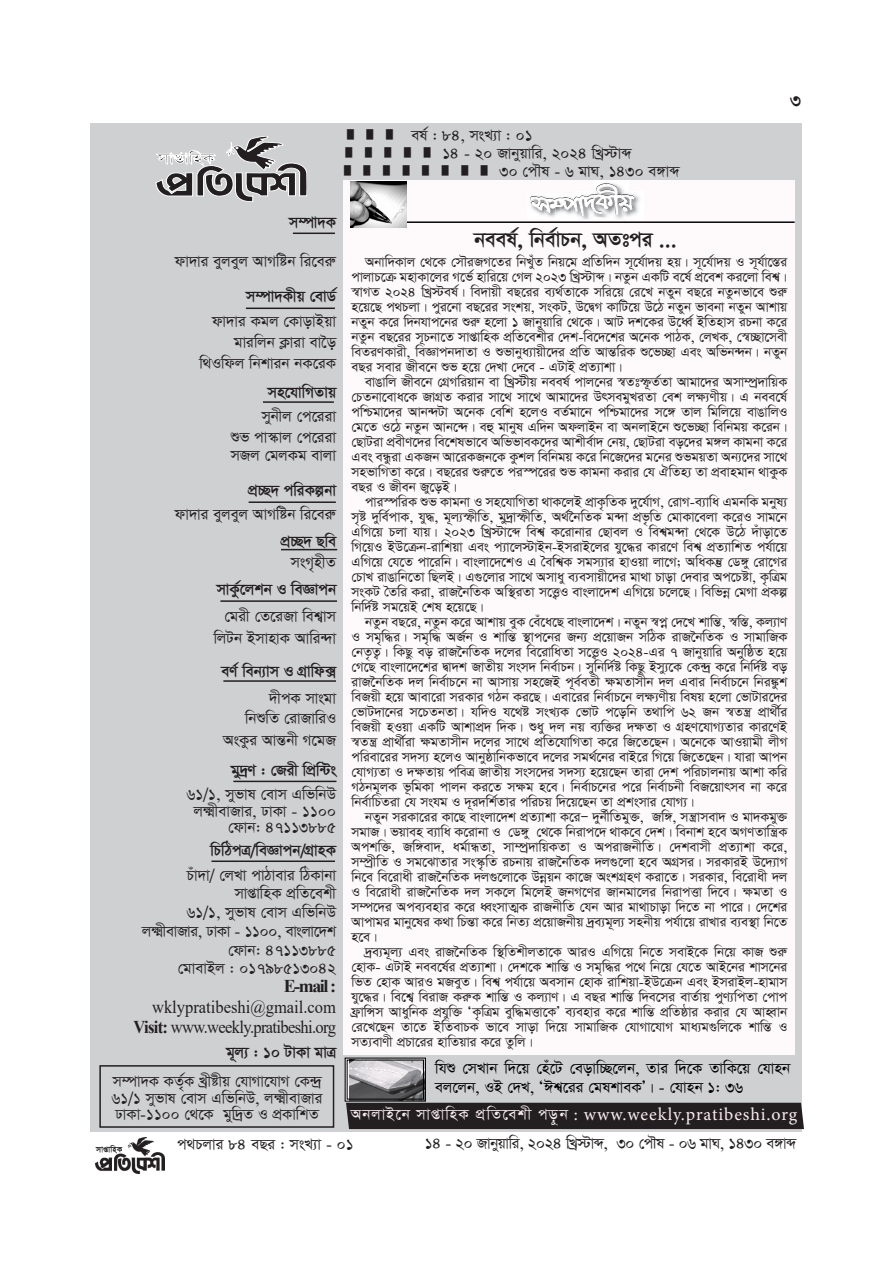
<style>
.page{position:relative;width:893px;height:1263px;background:#fff}
.page>*{position:absolute;margin:0;border:0;box-sizing:border-box;transform-origin:0 0}
.t1{font:700 24px "Sutonny MJ";color:#231f20}
.t2{font:700 21px "Sutonny MJ";color:#231f20}
.t3{font:18px/16.5px "Sutonny MJ";color:#231f20}
.t4{font:700 18px "Sutonny MJ";color:#231f20}
.t5{font:18px/19.8px "Sutonny MJ";color:#000}
.t6{font:18px "Sutonny MJ";letter-spacing:-.02em;color:#231f20}
.t7{font:18px "Sutonny MJ";letter-spacing:.05em;color:#faecf1}
.t8{font:18px "Times New Roman";letter-spacing:-.04em;color:#231f20;scale:.92 1}
.t9{font:18px "Times New Roman";color:#231f20;scale:.92 1}
.t10{font:700 18px "Times New Roman";color:#231f20}
.t11{font:15.75px/15px "Sutonny MJ";color:#231f20;text-align:justify}
.s1{font-weight:700}
.s2{font-size:16.5px}
.s3{font-family:"Minion Pro"}
</style>
<div class="page">
<img style="left:95px;top:1137px;width:69px;height:36px">
<div style="left:91px;top:123px;width:711px;height:1008px;background:#cfd0d2"></div>
<div style="left:343px;top:180px;width:452px;height:875px;background:#fefafc"></div>
<svg style="left:156px;top:136px;width:151px;height:66px"></svg>
<img style="left:350px;top:181px;width:56px;height:47px">
<hr style="left:407px;top:221px;width:388px;height:2px;background:#050607">
<img style="left:635px;top:195px;width:5px;height:19px">
<svg style="left:530px;top:183px;width:105px;height:36px"></svg>
<svg style="left:344px;top:1057px;width:460px;height:72px"></svg>
<div style="left:347px;top:1059px;width:77px;height:40px;border:1px solid #000"></div>
<hr style="left:293px;top:233px;width:42px;height:1px;background:#231f20">
<hr style="left:249px;top:501px;width:87px;height:2px;background:#231f20">
<hr style="left:281px;top:549px;width:56px;height:1px;background:#231f20">
<hr style="left:220px;top:600px;width:117px;height:2px;background:#231f20">
<hr style="left:223px;top:680px;width:113px;height:2px;background:#231f20">
<hr style="left:233px;top:781px;width:103px;height:1px;background:#231f20">
<hr style="left:211px;top:860px;width:124px;height:2px;background:#231f20">
<hr style="left:263px;top:401px;width:71px;height:2px;background:#231f20">
<hr style="left:246px;top:308px;width:89px;height:1px;background:#231f20">
<div style="left:99px;top:1065px;width:235px;height:63px;border:2px solid #231f20"></div>
<p class="t3" style="left:346px;top:128px;width:188px">■ ■ ■ EL© : 84, MSL¨V : 01</p>
<p class="t3" style="left:344px;top:146px;width:288px">■ ■ ■ ■ ■ 14 - 20 RVBYQVWI, 2024 WLª÷VÃ</p>
<p class="t3" style="left:343px;top:164px;width:338px">■ ■ ■ ■ ■ ■ ■ ■ 30 †CŠL - 6 GVN, 1430 E½VÃ</p>
<h2 class="t2" style="left:790px;top:88px;width:12px">3</h2>
<p class="t4" style="left:289px;top:213px;width:48px">M¤ÚV`K</p>
<p class="t3" style="left:175px;top:254px;width:163px">DV`VI EYJEYJ AVMWÓB WI‡EIÆ</p>
<p class="t4" style="left:246px;top:286px;width:91px">M¤ÚV`KXQ †EVW©</p>
<p class="t3" style="left:212px;top:314px;width:126px">DV`VI KGJ †KVOVBQV</p>
<p class="t3" style="left:234px;top:335px;width:103px">GVIWJB K¬VIV EV‰O</p>
<p class="t3" style="left:199px;top:356px;width:138px">W_IWDJ WBKVIB BK‡IK</p>
<p class="t4" style="left:268px;top:382px;width:70px">MN‡HVWMZVQ</p>
<p class="t3" style="left:262px;top:409px;width:76px">MYBXJ †C‡IIV</p>
<p class="t3" style="left:231px;top:430px;width:107px">ÏF CV¯‹VJ †C‡IIV</p>
<p class="t3" style="left:231px;top:448px;width:107px">MRJ †GJKG EVJV</p>
<p class="t4" style="left:248px;top:480px;width:89px">CÖ”Q` CWIKÍBV</p>
<p class="t3" style="left:175px;top:507px;width:163px">DV`VI EYJEYJ AVMWÓB WI‡EIÆ</p>
<p class="t4" style="left:281px;top:531px;width:57px">CÖ”Q` QWE</p>
<p class="t3" style="left:291px;top:554px;width:47px">MSM„NXZ</p>
<p class="t4" style="left:217px;top:579px;width:121px">MVKZ©‡JKB I WEÁVCB</p>
<p class="t3" style="left:225px;top:608px;width:113px">†GIX †Z‡IRV WEK¦VM</p>
<p class="t3" style="left:214px;top:631px;width:124px">WJUB BMVNVK AVWI›`V</p>
<p class="t4" style="left:221px;top:661px;width:116px">EY© WEB¨VM I MÖVWD·</p>
<p class="t3" style="left:269px;top:691px;width:68px">`XCK MVSGV</p>
<p class="t3" style="left:245px;top:710px;width:92px">WBÏWZ †IVRVWII</p>
<p class="t3" style="left:223px;top:733px;width:115px">ASKZI AVŠÍBX M‡GR</p>
<p class="t4" style="left:231px;top:760px;width:106px">GY`ªY : †RIX WCÖW›US</p>
<p class="t3" style="left:187px;top:787px;width:151px">61/1, MYFVL †EVM GWFWBD</p>
<p class="t3" style="left:194px;top:803px;width:144px">J²XEVRVI, XVKV - 1100</p>
<p class="t3" style="left:228px;top:820px;width:109px">†DVB: 47113885</p>
<p class="t4" style="left:211px;top:840px;width:127px">WPWVCÎ/WEÁVCB/MÖVNK</p>
<p class="t3" style="left:187px;top:867px;width:151px">PUV`V/ †JLV CVVVEVI WVKVBV</p>
<p class="t3" style="left:235px;top:886px;width:103px">MVßVWNK CÖWZ‡EKX</p>
<p class="t3" style="left:187px;top:905px;width:151px">61/1, MYFVL †EVM GWFWBD</p>
<p class="t6" style="left:142px;top:921px;width:195px">J²XEVRVI, XVKV - 1100, EVSJV‡`K</p>
<p class="t3" style="left:228px;top:942px;width:109px">†DVB: 47113885</p>
<p class="t3" style="left:178px;top:961px;width:160px">†GVEVBJ : 01798513042</p>
<p class="t10" style="left:284px;top:973px;width:54px">E-mail :</p>
<p class="t9" style="left:152px;top:994px;width:202px">wklypratibeshi@gmail.com</p>
<p class="t8" style="left:133px;top:1014px;width:222px"><span class="s1">Visit:</span> www.weekly.pratibeshi.org</p>
<p class="t4" style="left:226px;top:1043px;width:111px">G~J¨ : 10 UVKV GVÎ</p>
<p class="t3" style="left:112px;top:1074px;width:220px">M¤ÚV`K KZ©„K LªX<span class="s2">Ó</span>XQ †HVMV‡HVM †K›`ª<br>61/1 MYFVL †EVM GWFWBD, J²XEVRVI<br>XVKV-1100 †_‡K GYW`ªZ I CÖKVWKZ</p>
<p class="t1" style="left:474px;top:226px;width:204px">BEEL©, WBE©VPB, AZTCI ...</p>
<p class="t11" style="left:352px;top:255px;width:439px;text-align:left;text-indent:14px">ABVW`KVJ †_‡K †MŠIRM‡ZI WBLUYZ WBQ‡G CÖWZW`B M~‡H©V`Q NQ| M~‡H©V`Q I M~H©V‡¯ÍI CVJVP‡Μ GNVKV‡JI M‡F© NVWI‡Q †MJ 2023 WLª÷VÃ| BZZB GKWU E‡L© CÖ‡EK KI‡JV WEK^| ¯^VMZ 2024 WLª÷EL©| WE`VQX EQ‡II E¨_©ZV‡K MWI‡Q †I‡L BZYB EQ‡I BZZBFV‡E ÏIÆ N‡Q‡Q C_PJV| CYI‡BV EQ‡II MSKQ, MSKU, D‡ØM KVWU‡Q D‡V BZYB FVEBV BZYB AVKVQ BZYB K‡I W`BHVC‡BI ÏIÆ N‡JV 1 RVBYQVWI †_‡K| AVU `K‡KI D‡AŸ© BWZNVM IPBV K‡I BZZB EQ‡II M~PBV‡Z MVßVWNK CÖWZ‡EKXI †`K-WE‡`‡KI A‡BK CVVK, †JLK, †¯^”QV‡MEX WEZIYKVIX, WEÁVCB`VZV I ÏFVBYA¨VQX‡`I CÖWZ AVŠÍWIK Ï‡F”QV GES AWFB›`B| BZYB EQI MEVI RXE‡B ÏF N‡Q †`LV †`‡E - GUVB CÖZ¨VKV|</p>
<p class="t11" style="left:352px;top:375px;width:439px;text-indent:14px">EVOVWJ RXE‡B †MÖMWIQVB EV WLª÷XQ BEEL© CVJ‡BI ¯^ZTÙ‚Z©ZV AVGV‡`I AMV¤Úª`VWQK †PZBV‡EVA‡K RVMÖZ KIVI MV‡_ MV‡_ AVGV‡`I DRMEGYLIZV †EK JŸ¨YXQ| G BEE‡L© CWÐGV‡`I AVB›`UV A‡BK †EWK N‡JI EZ©GV‡B CWÐGV‡`I M‡½ ZVJ WGWJ‡Q EVOVWJI †G‡Z I‡V BZZB AVB‡›`| EÛ GVBYL GW`B ADJVBB EV ABJVB‡B Ï‡F”QV WEWBGQ K‡IB| †QVUIV CÖEXY‡`I WE‡KLFV‡E AWFFVEK‡`I AVKXE©V` †BQ, †QVUIV EO‡`I G½J KVGBV K‡I GES EÜZIV GKRB AV‡IKRB‡K KZKJ WEWBGQ K‡I WB‡R‡`I G‡BI ÏFGQZV AB¨‡`I MV‡_ MNFVWMZV K‡I| EQ‡II ÏIÆ‡Z CI¯Ú‡II ÏF KVGBV KIVI †H HWZN¨ ZV CÖEVNGVB _VKZK EQI I RXEB RY‡OB|</p>
<p class="t11" style="left:352px;top:495px;width:437px;text-indent:14px">CVI¯ÚWIK ÏF KVGBV I MN‡HVWMZV _VK‡JB CÖVK…WZK `Y‡H©VM, †IVM-E¨VWA GGBWK GBYL¨ M„Ó `YWE©CVK, HY×, G~J¨ÙXWZ, GY`ªVÙXWZ, A_©‰BWZK G›`V CÖF…WZ †GVKV‡EJV K‡II MVG‡B GWM‡Q PJV HVQ| 2023 WLª÷V‡Ã WEK^ K‡IVBVI †QVEJ I WEK^G›`V †_‡K D‡V `UVOV‡Z WM‡QI BD‡ΜB-IVWKQV GES C¨V‡J÷VBB-BMIVB‡JI HY‡×I KVI‡Y WEK^ CÖZ¨VWKZ CH©V‡Q GWM‡Q †H‡Z CV‡IWB| EVSJV‡`‡KI G ˆEWK^K MGM¨VI NVIQV JV‡M; AWAKŠ‘†W½Y†IV‡MI †PVL IVOVWB‡ZV WQJB| G¸‡JVI MV‡_ AMVAYE¨EMVQX‡`I GV_V PVOV †`EVI AC‡PÓV, K…WÎG MSKU ˆZWI KIV, IVR‰BWZK AW¯’IZV M‡Ë¡I EVSJV‡`K GWM‡Q P‡J‡Q| WEWFBŒ †GMV CÖKÍ WBW`©Ó MG‡QB †KL N‡Q‡Q|</p>
<p class="t11" style="left:352px;top:615px;width:439px;text-indent:14px">BZZB EQ‡I, BZZB K‡I AVKVQ EYK †EU‡A‡Q EVSJV‡`K| BZYB ¯^CŒ †`‡L KVWŠÍ, ¯^W¯Í, KJ¨VY I MG„W×I| MG„W× AR©B I KVWŠÍ¯’VC‡BI RB¨ CÖ‡QVRB MWVK IVR‰BWZK I MVGVWRK †BZ…Z¡| WKQZEO IVR‰BWZK `‡JI WE‡IVWAZV M‡Ë¡I 2024-GI 7 RVBYQVWI ABYWÔZ N‡Q †M‡Q EVSJV‡`‡KI ØV`K RVZXQ MSM` WBE©VPB| MYWBW`©Ó WKQZBMY¨‡K †K›`ªK‡I WBW`©Ó EO IVR‰BWZK `J WBE©VP‡B BV AVMVQ MN‡RB C~E©EZX ŸGZVMXB `J GEVI WBE©VP‡B WBI¼ZK WERQX N‡Q AVEV‡IV MIKVI MVB KI‡Q| GEV‡II WBE©VP‡B JŸ¨YXQ WELQ N‡JV †FVUVI‡`I †FVU`V‡BI M‡PZBZV| HW`I H‡_Ó MSL¨K †FVU C‡OWB Z_VWC 62 RB ¯^ZŠ¿ CÖV_X©I WERQX NIQV GKWU AVKVCÖ` W`K| ÏAY`J BQ E¨W³I `ŸZV I MÖNY‡HVM¨ZVI KVI‡YB ¯^ZŠ¿ CÖV_X©IV ŸGZVMXB `‡JI MV‡_ CÖWZ‡HVWMZV K‡I WR‡Z‡QB| A‡B‡K AVIQVGX JXM CWIEV‡II M`M¨ N‡JI AVBYÔVWBKFV‡E `‡JI MG_©‡BI EVB‡I WM‡Q WR‡Z‡QB| HVIV AVCB †HVM¨ZV I `ŸZVQ CWEÎ RVZXQ MSM‡`I M`M¨ N‡Q‡QB ZVIV †`K CWIPVJBVQ AVKV KWI MVBG~JK F‚WGKV CVJB KI‡Z MŸG N‡E| WBE©VP‡BI C‡I WBE©VPBX WER‡QVRME BV K‡I WBE©VWPZIV †H MSHG I `~I`WK©ZVI CWIPQ W`‡Q‡QB ZV CÖKSMVI †HVM¨|</p>
<p class="t11" style="left:352px;top:810px;width:439px;text-indent:14px">BZYB MIKV‡II KV‡Q EVSJV‡`K CÖZ¨VKV K‡IÑ `YB©XWZGY³, RW½, MŠ¿VMEV` I GV`KGY³<br>MGVR| FQVEN E¨VWA K‡IVBV I †W½Y †_‡K WBIVC‡` _VK‡E †`K| WEBVK N‡E AMYZVWŠ¿K ACKW³, RW½EV`, AG©VÜZV, MV¤Úª`VWQKZV I ACIVRBXWZ| †`KEVMX CÖZ¨VKV K‡I, M¤ÚªXWZ I MG‡SVZVI MS¯‹…WZ IPBVQ IVR‰BWZK `J¸‡JV N‡E AMÖMI| MIKVIB D‡`¨VM WB‡E WE‡IVAX IVR‰BWZK `J¸‡JV‡K DBŒQB KV‡R ASKMÖNY KIV‡Z| MIKVI, WE‡IVAX `J I WE‡IVAX IVR‰BWZK `J MK‡J WG‡JB RBM‡YI RVBGV‡JI WBIVCËV W`‡E| ŸGZV I M¤Ú‡`I ACE¨ENVI K‡I AŸSMVZ¥K IVRBXWZ †HB AVI GV_VPVOV W`‡Z BV CV‡I| †`‡KI AVCVGI GVBY‡LI K_V WPŠÍV K‡I WBZ¨ CÖ‡QVRBXQ `ªE¨G~J¨ MNBXQ CH©V‡Q IVLVI E¨E¯’V WB‡Z N‡E|</p>
<p class="t11" style="left:352px;top:945px;width:437px;text-indent:14px">`ªE¨G~J¨ GES IVR‰BWZK W¯’WZKXJZV‡K AVII GWM‡Q WB‡Z MEVB‡K WB‡Q KVR ÏIÆ †NVK- GUVB BEE‡L©I CÖZ¨VKV| †`K‡K KVWŠÍI MG„W×I C‡_ WB‡Q †H‡Z AVB‡BI KVM‡BI WFZ †NVK AVII GREYZ| WEK^ CH©V‡Q AEMVB †NVK IVWKQV-BD‡ΜB GES BMIVBJ-NVGVM HY‡×I| WE‡K¦ WEIVR KIÆK KVWŠÍI KJ¨VY| G EQI KVWŠÍW`E‡MI EVZ©VQ CYY¨WCZV †CVC D«VWÝM AVAYWBK CÖHYW³ ÔK…WÎG EYW×GËV‡KÕ E¨ENVI K‡I KVWŠÍCÖWZÔVI KIVI †H AVNŸVB †I‡L‡QB ZV‡Z BWZEVPK FV‡E MVOV W`‡Q MVGVWRK †HVMV‡HVM GVA¨G¸WJ‡K KVWŠÍI MZ¨EVYX CÖPV‡II NVWZQVI K‡I ZZWJ|</p>
<p class="t5" style="left:435px;top:1059px;width:357px">WHÏ †MLVB W`‡Q †NU‡U †EOVW”Q‡JB, ZVI W`‡K ZVWK‡Q †HVNB<br>EJ‡JB, IB †`L, ÔCK^‡II †GLKVEKÕ| - †HVNB 1: 36</p>
<p class="t7" style="left:351px;top:1104px;width:448px">ABJVB‡B MVßVWNK CÖWZ‡EKX CO–B <span class="s3">: www.weekly.pratibeshi.org</span></p>
<p class="t3" style="left:177px;top:1137px;width:178px">C_PJVI 84 EQI : MSL¨V - 01</p>
<p class="t6" style="left:425px;top:1133px;width:373px">14 - 20 RVBYQVWI, 2024 WLª÷VÃ, 30 †CŠL - 06 GVN, 1430 E½VÃ</p>
</div>
